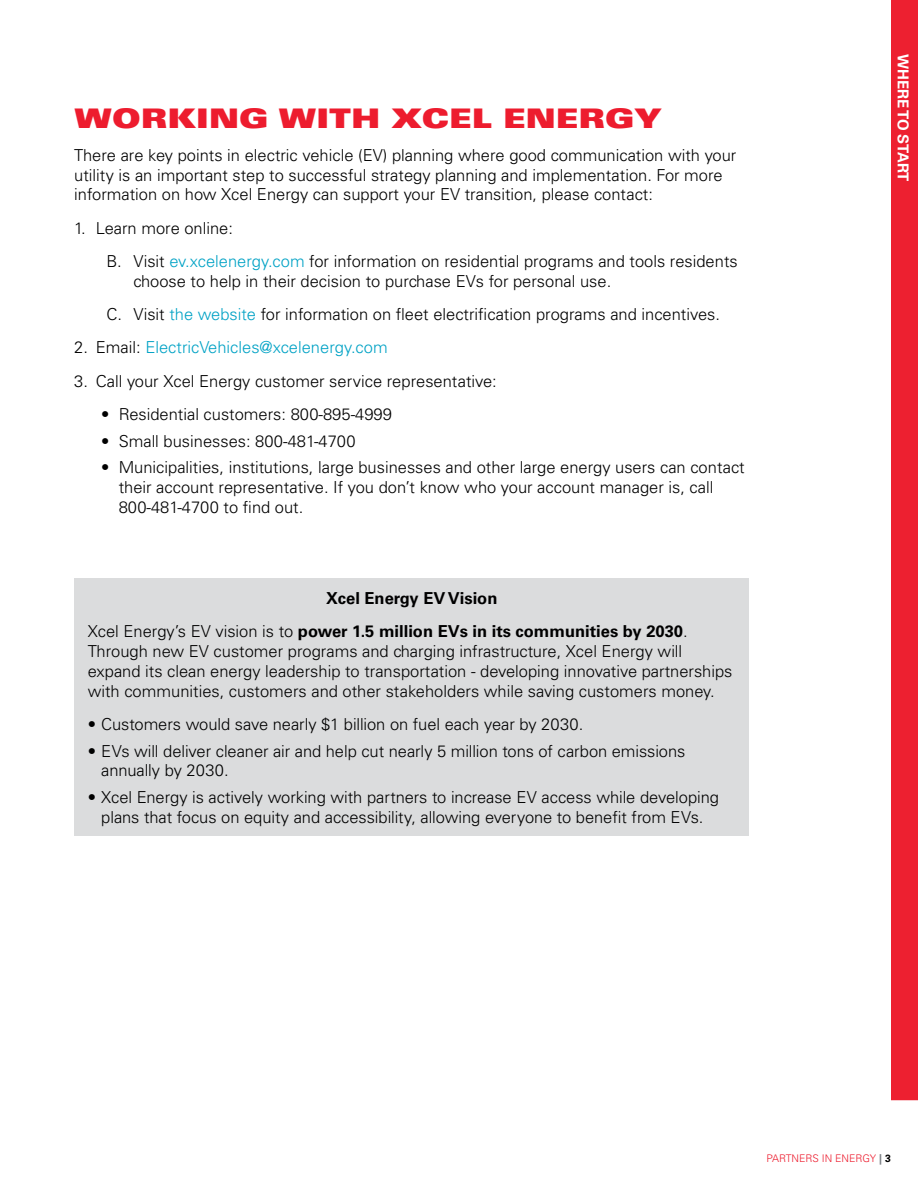
<style>
.page{position:relative;width:918px;height:1188px;background:#fff}
.page>*{position:absolute;margin:0;border:0;box-sizing:border-box;transform-origin:0 0}
.t1{font:27px "Univers LT Std X Black Ex";color:#ed1c2e}
.t2{font:300 16.5px/19.8px "Univers LT Std";color:#000}
.t3{font:700 16.5px/33.3px "Univers LT Std";color:#000}
.t4{font:300 16.5px "Univers LT Std";color:#00a2c5}
.t5{font:700 15px "Univers LT Std";color:#fff}
.t6{font:300 10.5px "Univers LT Std";color:#ed1c2e}
.s1{color:#00a2c5}
.s2{color:#000}
.s3{font-weight:300}
.s4{font-weight:700;color:#797d82}
.s5{font-weight:700;color:#000}
</style>
<div class="page">
<div style="left:891px;top:0;width:27px;height:1100px;background:#ed2030"></div>
<div style="left:74px;top:579px;width:675px;height:257px;background:#dbdcdd"></div>
<h1 class="t1" style="left:74px;top:102px;width:589px">WORKING WITH XCEL ENERGY</h1>
<p class="t2" style="left:74px;top:145px;width:664px">There are key points in electric vehicle (EV) planning where good communication with your utility is an important step to successful strategy planning and implementation. For more information on how Xcel Energy can support your EV transition, please contact:</p>
<p class="t2" style="left:107px;top:211px;width:633px;line-height:33.3px;text-indent:-32px">1. Learn more online:<br>B. Visit <span class="s1">ev.xcelenergy.com</span> for information on residential programs and tools residents</p>
<p class="t2" style="left:107px;top:264px;width:615px;line-height:33.3px;text-indent:27px">choose to help in their decision to purchase EVs for personal use.<br>C. Visit <span class="s1">the website</span> for information on fleet electrification programs and incentives.</p>
<p class="t4" style="left:74px;top:338px;width:315px"><span class="s2">2. Email:</span> ElectricVehicles@xcelenergy.com</p>
<p class="t2" style="left:74px;top:371px;width:424px">3. Call your Xcel Energy customer service representative:</p>
<p class="t2" style="left:101px;top:404px;width:292px">• Residential customers: 800-895-4999</p>
<p class="t2" style="left:101px;top:431px;width:256px">• Small businesses: 800-481-4700</p>
<p class="t2" style="left:119px;top:457px;width:628px;text-indent:-17px">• Municipalities, institutions, large businesses and other large energy users can contact their account representative. If you don’t know who your account manager is, call<br>800-481-4700 to find out.</p>
<p class="t3" style="left:88px;top:582px;width:601px;text-indent:238px">Xcel Energy EV Vision<br><span class="s3">Xcel Energy’s EV vision is to</span> power 1.5 million EVs in its communities by 2030<span class="s3">.</span></p>
<p class="t2" style="left:88px;top:641px;width:646px">Through new EV customer programs and charging infrastructure, Xcel Energy will expand its clean energy leadership to transportation - developing innovative partnerships with communities, customers and other stakeholders while saving customers money.</p>
<p class="t2" style="left:88px;top:714px;width:497px">• Customers would save nearly $1 billion on fuel each year by 2030.</p>
<p class="t2" style="left:101px;top:741px;width:586px;text-indent:-13px">• EVs will deliver cleaner air and help cut nearly 5 million tons of carbon emissions annually by 2030.</p>
<p class="t2" style="left:88px;top:787px;width:633px;text-align:center">• Xcel Energy is actively working with partners to increase EV access while developing plans that focus on equity and accessibility, allowing everyone to benefit from EVs.</p>
<p class="t5" style="left:912px;top:54px;width:129px;rotate:90deg">WHERE TO START</p>
<p class="t6" style="left:766px;top:1152px;width:126px">PARTNERS IN ENERGY <span class="s4">|</span> <span class="s5">3</span></p>
</div>
